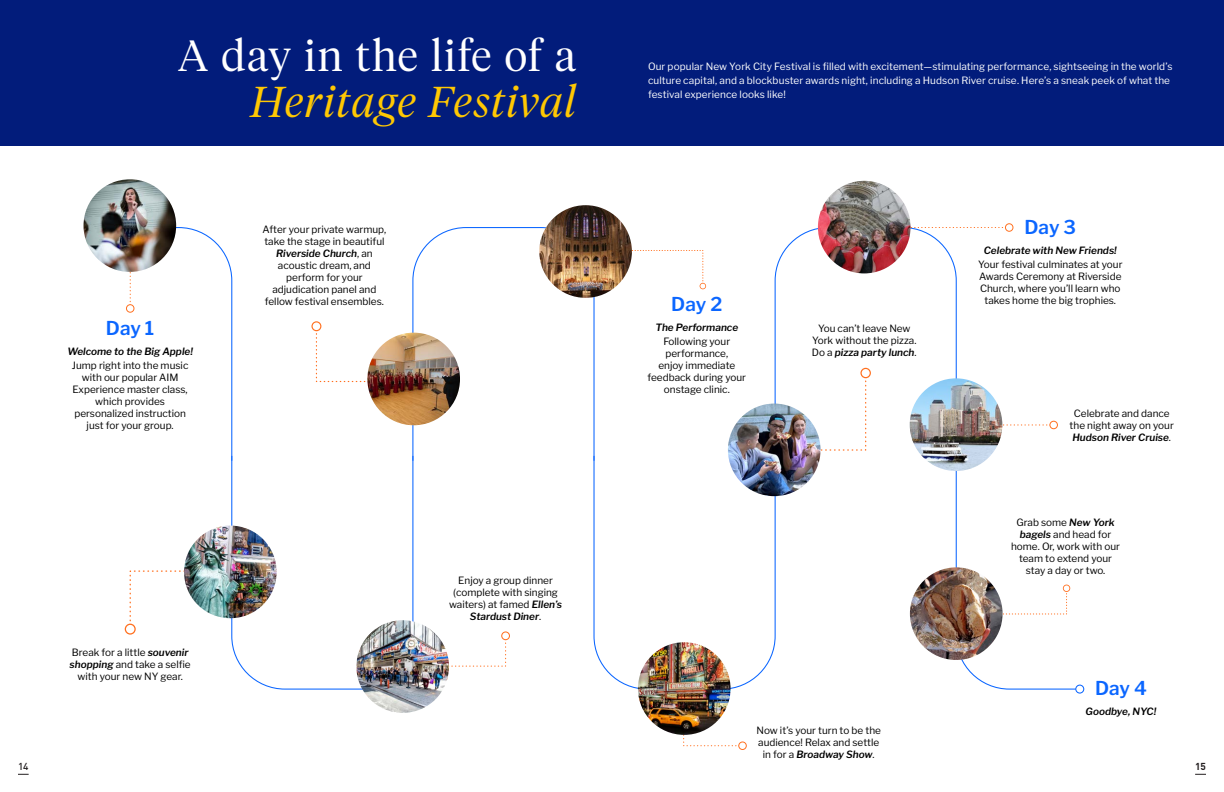
<style>
.page{position:relative;width:1224px;height:792px;background:#fff}
.page>*{position:absolute;margin:0;border:0;box-sizing:border-box;transform-origin:0 0}
.B2_Body_Text_10_14_-_Din_pro{font:300 43px "Tiempos Headline";letter-spacing:.04em;color:#fff}
.B2_Body_Text_10_14_-_Din_pro-2{font:italic 300 43px "Tiempos Headline";letter-spacing:.035em;color:#ffc803}
.t1{font:600 19px "Libre Franklin";letter-spacing:-.005em;color:#0b66ff}
.t2{font:10px/12px "Libre Franklin";color:#000;text-align:center}
.B2_Body_Text_10_14_-_Din_pro-3{font:10px/14px "Libre Franklin";letter-spacing:.01em;color:#fff}
.t3{font:italic 600 10px/14px "Libre Franklin";color:#000;text-align:center}
.t4{font:500 10px "DIN Pro";color:#231f20}
.t5{font:700 10px "DIN Pro";color:#231f20}
.s1{font-weight:400;font-style:normal}
.s2{font-weight:600;font-style:italic}
</style>
<div class="page">
<svg style="left:231px;top:462px;width:183px;height:228px"></svg>
<svg style="left:412px;top:227px;width:183px;height:235px"></svg>
<svg style="left:593px;top:455px;width:183px;height:234px"></svg>
<svg style="left:774px;top:227px;width:183px;height:235px"></svg>
<svg style="left:911px;top:223px;width:102px;height:9px"></svg>
<svg style="left:800px;top:368px;width:71px;height:83px"></svg>
<svg style="left:104px;top:227px;width:129px;height:235px"></svg>
<svg style="left:125px;top:570px;width:98px;height:65px"></svg>
<svg style="left:434px;top:631px;width:76px;height:36px"></svg>
<svg style="left:311px;top:321px;width:68px;height:62px"></svg>
<svg style="left:623px;top:250px;width:83px;height:39px"></svg>
<svg style="left:683px;top:682px;width:64px;height:68px"></svg>
<svg style="left:955px;top:455px;width:129px;height:239px"></svg>
<svg style="left:1002px;top:421px;width:56px;height:8px"></svg>
<div style="left:0;top:0;width:1224px;height:145px;background:#021c7b"></div>
<img style="left:367px;top:333px;width:93px;height:92px;border-radius:46px">
<img style="left:356px;top:620px;width:93px;height:93px;border-radius:46px">
<img style="left:184px;top:526px;width:93px;height:92px;border-radius:46px">
<img style="left:84px;top:179px;width:92px;height:93px;border-radius:46px">
<img style="left:539px;top:205px;width:93px;height:93px;border-radius:46px">
<img style="left:638px;top:642px;width:93px;height:93px;border-radius:46px">
<img style="left:728px;top:404px;width:93px;height:92px;border-radius:46px">
<img style="left:818px;top:181px;width:93px;height:92px;border-radius:46px">
<img style="left:910px;top:378px;width:92px;height:93px;border-radius:46px">
<img style="left:910px;top:567px;width:93px;height:93px;border-radius:46px">
<p class="B2_Body_Text_10_14_-_Din_pro" style="left:178px;top:30px;width:399px">A day in the life of a</p>
<p class="B2_Body_Text_10_14_-_Din_pro-2" style="left:250px;top:76px;width:327px">Heritage Festival</p>
<p class="t1" style="left:106px;top:313px;width:50px">Day 1</p>
<p class="t3" style="left:67px;top:344px;width:127px">Welcome to the Big Apple!<br><span class="s1">Jump right into the music</span></p>
<p class="t2" style="left:73px;top:371px;width:117px">with our popular AIM<br>Experience master class, which provides personalized instruction just for your group.</p>
<p class="t2" style="left:70px;top:645px;width:123px">Break for a little <span class="s2">souvenir shopping</span> and take a selfie with your new NY gear.</p>
<p class="t2" style="left:263px;top:222px;width:125px">After your private warmup, take the stage in beautiful<br><span class="s2">Riverside Church</span>, an acoustic dream, and perform for your adjudication panel and fellow festival ensembles.</p>
<p class="t2" style="left:449px;top:573px;width:115px">Enjoy a group dinner (complete with singing waiters) at famed <span class="s2">Ellen’s<br>Stardust Diner</span>.</p>
<p class="B2_Body_Text_10_14_-_Din_pro-3" style="left:648px;top:59px;width:526px">Our popular New York City Festival is filled with excitement—stimulating performance, sightseeing in the world’s culture capital, and a blockbuster awards night, including a Hudson River cruise. Here’s a sneak peek of what the festival experience looks like!</p>
<p class="t1" style="left:671px;top:289px;width:52px">Day 2</p>
<p class="t3" style="left:655px;top:319px;width:84px">The Performance<br><span class="s1">Following your</span></p>
<p class="t2" style="left:648px;top:346px;width:100px">performance,<br>enjoy immediate feedback during your onstage clinic.</p>
<p class="t2" style="left:812px;top:321px;width:106px">You can’t leave New<br>York without the pizza.<br>Do a <span class="s2">pizza party lunch</span>.</p>
<p class="t2" style="left:757px;top:723px;width:126px">Now it’s your turn to be the audience! Relax and settle in for a <span class="s2">Broadway Show</span>.</p>
<p class="t1" style="left:1025px;top:212px;width:53px">Day 3</p>
<p class="t2" style="left:978px;top:242px;width:146px;line-height:14px"><span class="s2">Celebrate with New Friends!<br></span>Your festival culminates at your</p>
<p class="t2" style="left:979px;top:269px;width:144px">Awards Ceremony at Riverside<br>Church, where you’ll learn who takes home the big trophies.</p>
<p class="t2" style="left:1070px;top:407px;width:106px">Celebrate and dance the night away on your<br><span class="s2">Hudson River Cruise</span>.</p>
<p class="t2" style="left:1011px;top:515px;width:111px">Grab some <span class="s2">New York bagels</span> and head for home. Or, work with our team to extend your stay a day or two.</p>
<p class="t1" style="left:1095px;top:673px;width:53px">Day 4</p>
<p class="t3" style="left:1086px;top:704px;width:72px">Goodbye, NYC!</p>
<p class="t4" style="left:18px;top:759px;width:12px">14</p>
<p class="t5" style="left:1195px;top:759px;width:12px">15</p>
</div>
